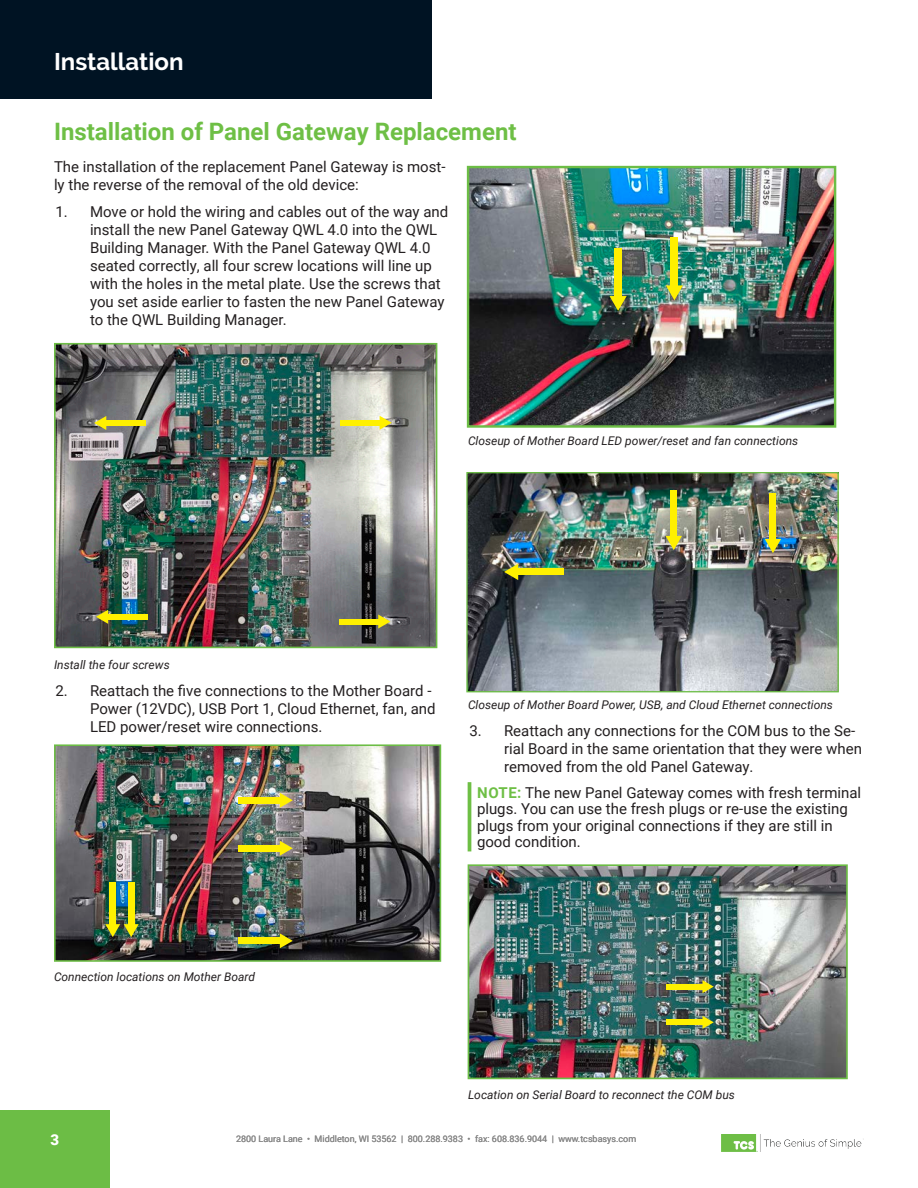
<style>
.page{position:relative;width:918px;height:1188px;background:#fff}
.page>*{position:absolute;margin:0;border:0;box-sizing:border-box;transform-origin:0 0}
.Heading_2{font:700 24px "Roboto";color:#6ebf45}
.t1{font:700 24px "Raleway";color:#fff}
.Note_Paragraph{font:15px/18px "Roboto";color:#231f20}
.Paragraph{font:15px/18px "Roboto";color:#231f20}
.t2{font:900 15px "Roboto";color:#fff}
.Picture_Caption{font:italic 12px "Roboto";color:#231f20}
.t3{font:9px "Roboto";color:#878787}
.s1{font-weight:700;color:#6ebf45}
</style>
<div class="page">
<img style="left:722px;top:1134px;width:142px;height:17px">
<div style="left:0;top:1110px;width:110px;height:54px;background:#6cbd45"></div>
<div style="left:0;top:1163px;width:110px;height:25px;background:#6cbd45"></div>
<div style="left:0;top:0;width:432px;height:99px;background:#001323"></div>
<hr style="left:468px;top:782px;width:3px;height:69px;background:#6ebf45">
<img style="left:57px;top:346px;width:377px;height:299px">
<div style="left:340px;top:420px;width:42px;height:6px;background:#fff000"></div>
<svg style="left:380px;top:416px;width:12px;height:14px"></svg>
<div style="left:339px;top:619px;width:41px;height:6px;background:#fff000"></div>
<svg style="left:378px;top:615px;width:12px;height:14px"></svg>
<div style="left:106px;top:614px;width:41px;height:6px;background:#fff000"></div>
<svg style="left:96px;top:610px;width:12px;height:14px"></svg>
<div style="left:104px;top:420px;width:41px;height:6px;background:#fff000"></div>
<svg style="left:94px;top:416px;width:12px;height:14px"></svg>
<div style="left:54px;top:343px;width:383px;height:305px;border:2px solid #6cbd45"></div>
<img style="left:57px;top:747px;width:381px;height:212px">
<div style="left:238px;top:845px;width:44px;height:6px;background:#fff000"></div>
<svg style="left:280px;top:841px;width:13px;height:15px"></svg>
<div style="left:238px;top:938px;width:44px;height:6px;background:#fff000"></div>
<svg style="left:280px;top:933px;width:13px;height:15px"></svg>
<div style="left:128px;top:883px;width:6px;height:43px;background:#fff200"></div>
<div style="left:110px;top:883px;width:6px;height:43px;background:#fff200"></div>
<svg style="left:105px;top:924px;width:34px;height:13px"></svg>
<div style="left:238px;top:797px;width:44px;height:6px;background:#fff000"></div>
<svg style="left:280px;top:793px;width:13px;height:15px"></svg>
<div style="left:54px;top:744px;width:387px;height:218px;border:2px solid #6cbd45"></div>
<img style="left:470px;top:169px;width:363px;height:256px">
<div style="left:671px;top:238px;width:7px;height:50px;background:#fff000"></div>
<svg style="left:666px;top:285px;width:17px;height:15px"></svg>
<div style="left:614px;top:248px;width:8px;height:51px;background:#fff000"></div>
<svg style="left:610px;top:296px;width:17px;height:15px"></svg>
<div style="left:467px;top:166px;width:369px;height:262px;border:2px solid #6cbd45"></div>
<img style="left:468px;top:474px;width:369px;height:216px">
<div style="left:670px;top:490px;width:7px;height:48px;background:#fff000"></div>
<svg style="left:666px;top:536px;width:16px;height:14px"></svg>
<div style="left:769px;top:493px;width:7px;height:48px;background:#fff000"></div>
<svg style="left:765px;top:539px;width:16px;height:14px"></svg>
<div style="left:516px;top:568px;width:48px;height:7px;background:#fff000"></div>
<svg style="left:504px;top:564px;width:14px;height:16px"></svg>
<div style="left:466px;top:472px;width:373px;height:220px;border:1px solid #6cbd45"></div>
<img style="left:471px;top:867px;width:374px;height:209px">
<div style="left:666px;top:984px;width:38px;height:5px;background:#fff000"></div>
<svg style="left:702px;top:980px;width:12px;height:13px"></svg>
<div style="left:666px;top:1020px;width:38px;height:5px;background:#fff000"></div>
<svg style="left:702px;top:1016px;width:12px;height:13px"></svg>
<div style="left:468px;top:864px;width:380px;height:215px;border:2px solid #6cbd45"></div>
<h1 class="t1" style="left:54px;top:47px;width:131px">Installation</h1>
<p class="Heading_2" style="left:54px;top:115px;width:464px">Installation of Panel Gateway Replacement</p>
<p class="Paragraph" style="left:54px;top:157px;width:393px">The installation of the replacement Panel Gateway is most&shy;ly the reverse of the removal of the old device:</p>
<p class="Note_Paragraph" style="left:90px;top:202px;width:360px;text-indent:-34px">1. Move or hold the wiring and cables out of the way and install the new Panel Gateway QWL 4.0 into the QWL Building Manager. With the Panel Gateway QWL 4.0 seated correctly, all four screw locations will line up with the holes in the metal plate. Use the screws that you set aside earlier to fasten the new Panel Gateway to the QWL Building Manager.</p>
<p class="Picture_Caption" style="left:468px;top:433px;width:332px">Closeup of Mother Board LED power/reset and fan connections</p>
<p class="Picture_Caption" style="left:54px;top:656px;width:117px">Install the four screws</p>
<p class="Note_Paragraph" style="left:90px;top:681px;width:347px;text-indent:-34px">2. Reattach the five connections to the Mother Board -<br>Power (12VDC), USB Port 1, Cloud Ethernet, fan, and<br>LED power/reset wire connections.</p>
<p class="Picture_Caption" style="left:468px;top:697px;width:366px">Closeup of Mother Board Power, USB, and Cloud Ethernet connections</p>
<p class="Note_Paragraph" style="left:504px;top:722px;width:360px;text-indent:-34px">3. Reattach any connections for the COM bus to the Se&shy;rial Board in the same orientation that they were when removed from the old Panel Gateway.</p>
<p class="Note_Paragraph" style="left:477px;top:784px;width:386px;line-height:16.5px"><span class="s1">NOTE:</span> The new Panel Gateway comes with fresh terminal plugs. You can use the fresh plugs or re-use the existing plugs from your original connections if they are still in good condition.</p>
<p class="Picture_Caption" style="left:54px;top:968px;width:203px">Connection locations on Mother Board</p>
<p class="Picture_Caption" style="left:468px;top:1086px;width:268px">Location on Serial Board to reconnect the COM bus</p>
<p class="t2" style="left:51px;top:1129px;width:10px">3</p>
<p class="t3" style="left:236px;top:1132px;width:402px">2800 Laura Lane • Middleton, WI 53562 | 800.288.9383 • fax: 608.836.9044 | www.tcsbasys.com</p>
</div>
